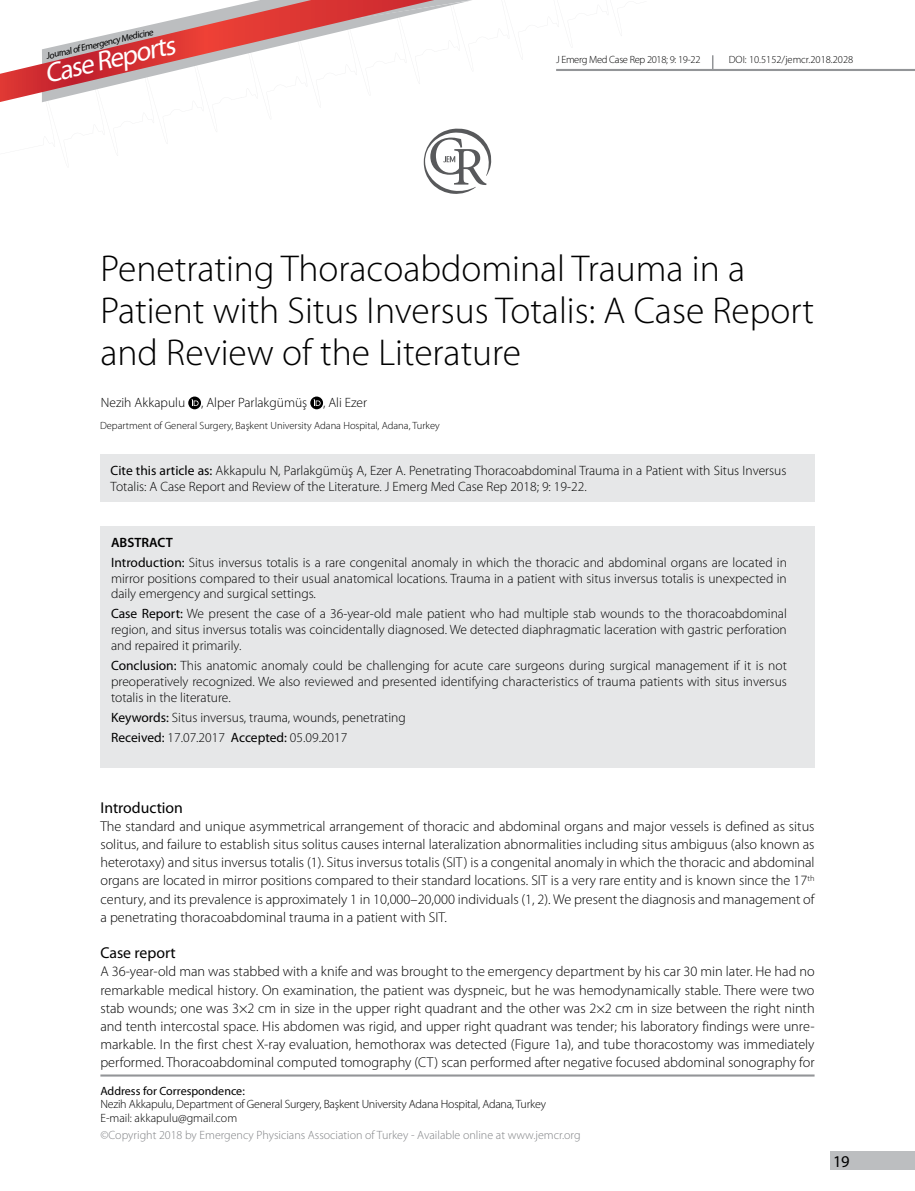
<style>
.page{position:relative;width:915px;height:1191px;background:#fff}
.page>*{position:absolute;margin:0;border:0;box-sizing:border-box;transform-origin:0 0}
.t1{font:300 37.5px/42px "Myriad Pro";color:#000}
.t2{font:italic 27.3px "Myriad Pro";color:#fff}
.t3{font:16.5px "Myriad Pro";color:#000}
.t4{font:15.75px "Myriad Pro";color:#000}
.t5{font:300 14.25px/18.1px "Myriad Pro";color:#000;text-align:justify}
.t6{font:300 13.5px/15.8px "Myriad Pro";color:#000}
.t7{font:300 12px/13.5px "Myriad Pro";letter-spacing:-.02em;color:#000}
.t8{font:300 12px "Myriad Pro";color:#808285}
.t9{font:12px "Myriad Pro";color:#000}
.t10{font:300 10.5px "Myriad Pro";color:#000}
.t11{font:300 10.5px "Myriad Pro";letter-spacing:-.03em;color:#000}
.t12{font:italic 9.3px "Myriad Pro";color:#000}
.s1{font-weight:400}
.s2{font-weight:600}
</style>
<div class="page">
<hr style="left:556px;top:69px;width:358px;height:2px;background:#939598">
<svg style="left:188px;top:396px;width:13px;height:13px"></svg>
<svg style="left:191px;top:399px;width:7px;height:7px"></svg>
<svg style="left:310px;top:396px;width:13px;height:13px"></svg>
<svg style="left:313px;top:399px;width:7px;height:7px"></svg>
<hr style="left:100px;top:1074px;width:714px;height:2px;background:#939598">
<svg style="left:0;top:0;width:622px;height:194px"></svg>
<div style="left:830px;top:1151px;width:84px;height:18px;background:#bcbec0"></div>
<div style="left:100px;top:526px;width:714px;height:242px;background:#e6e7e8"></div>
<svg style="left:712px;top:55px;width:1px;height:14px"></svg>
<div style="left:100px;top:454px;width:713px;height:47px;background:#e6e7e8"></div>
<p class="t12" style="left:45px;top:51px;width:111px;rotate:-13deg">Journal of Emergency Medicine</p>
<h2 class="t2" style="left:41px;top:58px;width:134px;rotate:-13deg">Case Reports</h2>
<p class="t11" style="left:556px;top:53px;width:146px">J Emerg Med Case Rep 2018; 9: 19-22</p>
<p class="t10" style="left:728px;top:53px;width:126px">DOI: 10.5152/jemcr.2018.2028</p>
<h1 class="t1" style="left:100px;top:247px;width:715px">Penetrating Thoracoabdominal Trauma in a<br>Patient with Situs Inversus Totalis: A Case Report and Review of the Literature</h1>
<p class="t6" style="left:101px;top:395px;width:267px">Nezih Akkapulu , Alper Parlakgümüş , Ali Ezer</p>
<p class="t10" style="left:100px;top:419px;width:341px">Department of General Surgery, Başkent University Adana Hospital, Adana, Turkey</p>
<p class="t6" style="left:111px;top:462px;width:677px"><span class="s1">Cite this article as:</span> Akkapulu N, Parlakgümüş A, Ezer A. Penetrating Thoracoabdominal Trauma in a Patient with Situs Inversus<br>Totalis: A Case Report and Review of the Literature. J Emerg Med Case Rep 2018; 9: 19-22.</p>
<p class="t6" style="left:111px;top:532px;width:677px;line-height:20px"><span class="s2">ABSTRACT<br></span><span class="s1">Introduction:</span> Situs inversus totalis is a rare congenital anomaly in which the thoracic and abdominal organs are located in</p>
<p class="t6" style="left:111px;top:570px;width:677px">mirror positions compared to their usual anatomical locations. Trauma in a patient with situs inversus totalis is unexpected in daily emergency and surgical settings.</p>
<p class="t6" style="left:111px;top:606px;width:677px;text-align:justify"><span class="s1">Case Report:</span> We present the case of a 36-year-old male patient who had multiple stab wounds to the thoracoabdominal region, and situs inversus totalis was coincidentally diagnosed. We detected diaphragmatic laceration with gastric perforation and repaired it primarily.</p>
<p class="t6" style="left:111px;top:657px;width:677px;text-align:justify"><span class="s1">Conclusion:</span> This anatomic anomaly could be challenging for acute care surgeons during surgical management if it is not preoperatively recognized. We also reviewed and presented identifying characteristics of trauma patients with situs inversus totalis in the literature.</p>
<p class="t6" style="left:111px;top:707px;width:296px;line-height:20px"><span class="s1">Keywords:</span> Situs inversus, trauma, wounds, penetrating<br><span class="s1">Received:</span> 17.07.2017 <span class="s1">Accepted:</span> 05.09.2017</p>
<p class="t4" style="left:100px;top:797px;width:84px">Introduction</p>
<p class="t5" style="left:100px;top:817px;width:715px">The standard and unique asymmetrical arrangement of thoracic and abdominal organs and major vessels is defined as situs solitus, and failure to establish situs solitus causes internal lateralization abnormalities including situs ambiguus (also known as heterotaxy) and situs inversus totalis (1). Situs inversus totalis (SIT) is a congenital anomaly in which the thoracic and abdominal organs are located in mirror positions compared to their standard locations. SIT is a very rare entity and is known since the 17<sup>th </sup>century, and its prevalence is approximately 1 in 10,000–20,000 individuals (1, 2). We present the diagnosis and management of a penetrating thoracoabdominal trauma in a patient with SIT.</p>
<p class="t4" style="left:100px;top:943px;width:77px">Case report</p>
<p class="t5" style="left:100px;top:962px;width:715px">A 36-year-old man was stabbed with a knife and was brought to the emergency department by his car 30 min later. He had no remarkable medical history. On examination, the patient was dyspneic, but he was hemodynamically stable. There were two stab wounds; one was 3×2 cm in size in the upper right quadrant and the other was 2×2 cm in size between the right ninth and tenth intercostal space. His abdomen was rigid, and upper right quadrant was tender; his laboratory findings were unre&shy;markable. In the first chest X-ray evaluation, hemothorax was detected (Figure 1a), and tube thoracostomy was immediately performed. Thoracoabdominal computed tomography (CT) scan performed after negative focused abdominal sonography for</p>
<p class="t9" style="left:100px;top:1083px;width:146px">Address for Correspondence:</p>
<p class="t7" style="left:100px;top:1097px;width:447px">Nezih Akkapulu, Department of General Surgery, Başkent University Adana Hospital, Adana, Turkey<br>E-mail: akkapulu@gmail.com</p>
<p class="t8" style="left:100px;top:1127px;width:481px">©Copyright 2018 by Emergency Physicians Association of Turkey - Available online at www.jemcr.org</p>
<p class="t3" style="left:832px;top:1150px;width:18px">19</p>
</div>
